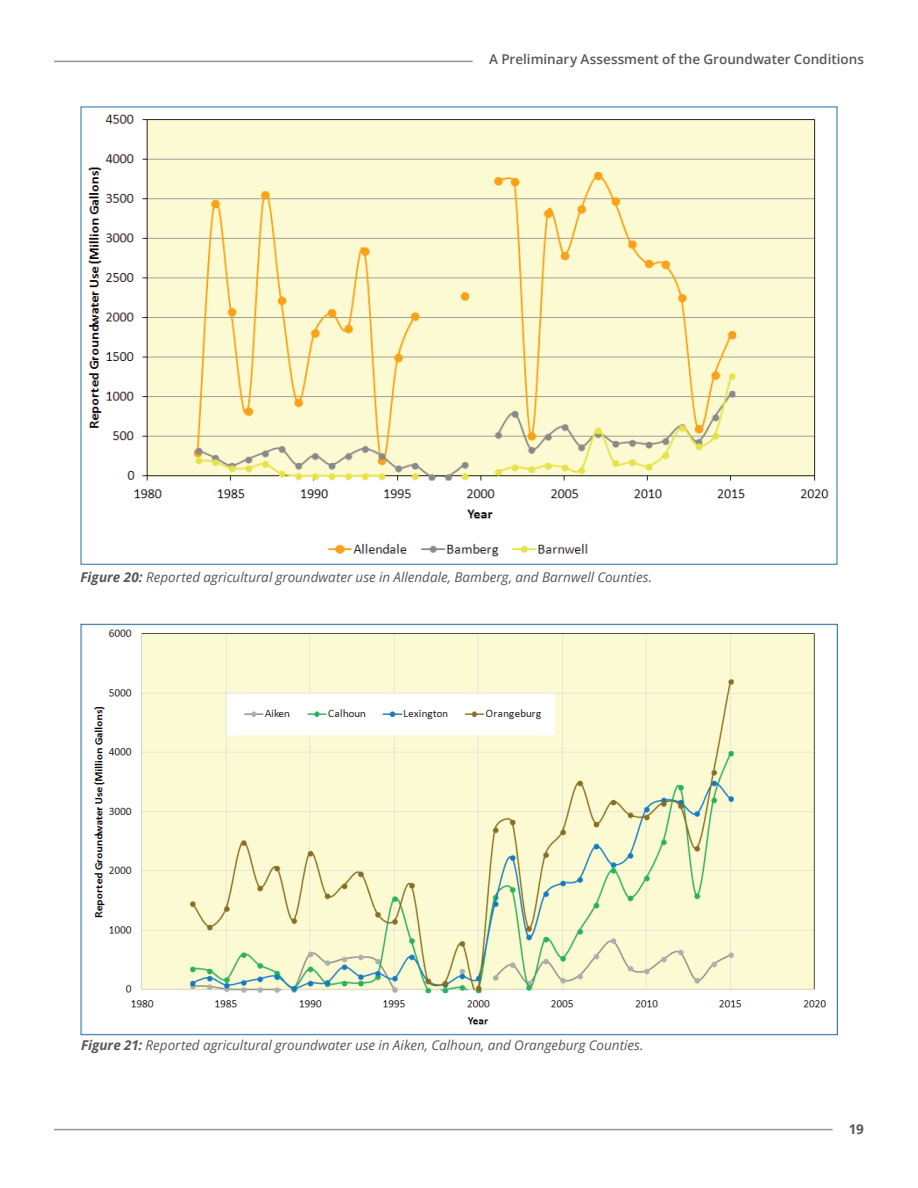
<style>
.page{position:relative;width:918px;height:1188px;background:#fff}
.page>*{position:absolute;margin:0;border:0;box-sizing:border-box;transform-origin:0 0}
.t1{font:italic 13.5px "Open Sans";color:#57585a}
.t2{font:600 13.5px "Open Sans";color:#57585a}
.t3{font:700 13.5px "Open Sans";color:#57585a}
.s1{font-weight:700}
</style>
<div class="page">
<hr style="left:54px;top:1129px;width:779px;height:1px;background:#939598">
<hr style="left:54px;top:61px;width:419px;height:1px;background:#939598">
<img style="left:88px;top:114px;width:741px;height:443px">
<img style="left:93px;top:629px;width:733px;height:396px">
<p class="t2" style="left:489px;top:50px;width:376px">A Preliminary Assessment of the Groundwater Conditions</p>
<p class="t1" style="left:81px;top:567px;width:573px"><span class="s1">Figure 20:</span> Reported agricultural groundwater use in Allendale, Bamberg, and Barnwell Counties.</p>
<p class="t1" style="left:81px;top:1036px;width:564px"><span class="s1">Figure 21:</span> Reported agricultural groundwater use in Aiken, Calhoun, and Orangeburg Counties.</p>
<p class="t3" style="left:849px;top:1120px;width:17px">19</p>
</div>
